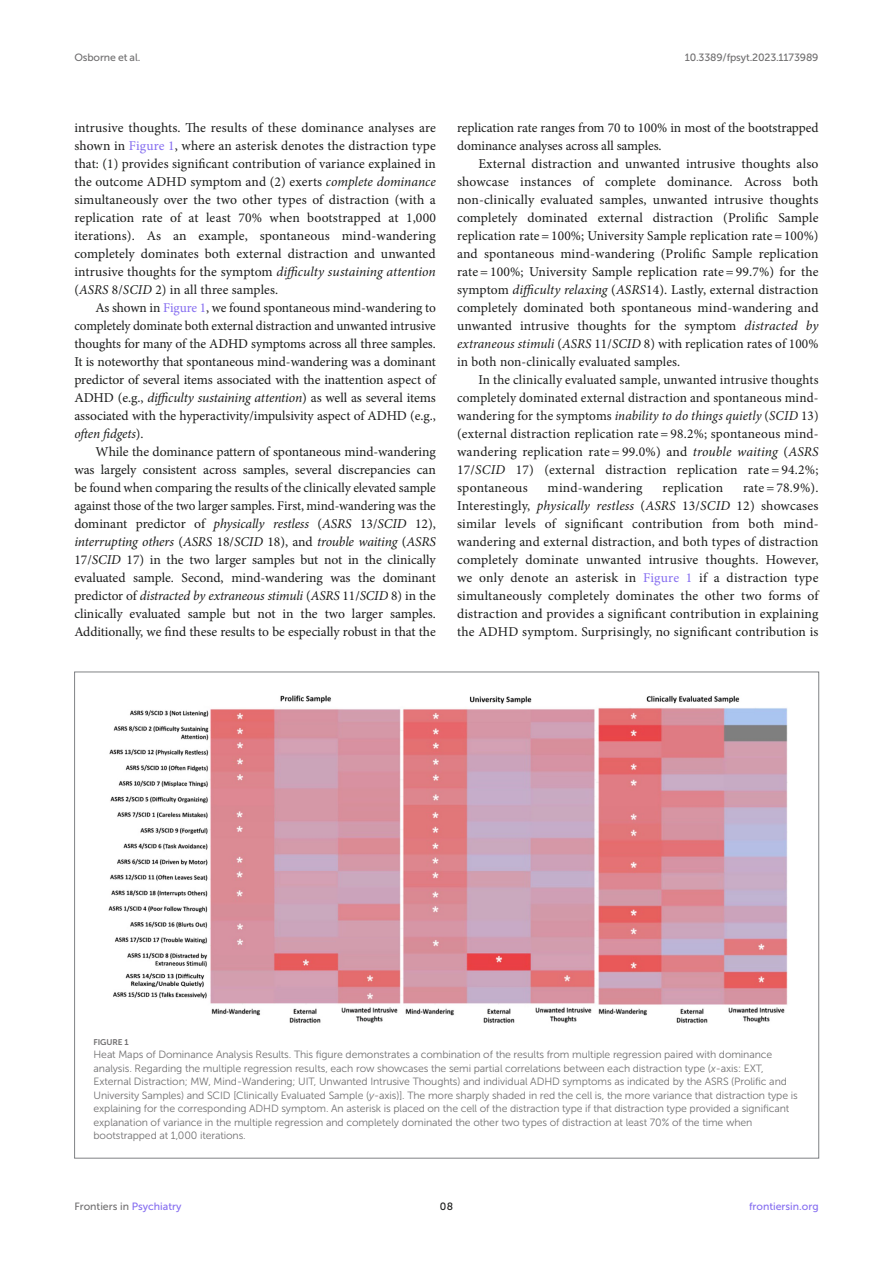
<style>
.page{position:relative;width:893px;height:1263px;background:#fff}
.page>*{position:absolute;margin:0;border:0;box-sizing:border-box;transform-origin:0 0}
.TEXT{font:13.5px/18px "Minion Pro";color:#1b1c1b;text-align:justify}
.TEXT_FLUSH{font:13.5px/18px "Minion Pro";letter-spacing:.01em;color:#1b1c1b;text-align:justify}
.FIG_LEG{font:10.5px/13.5px "Museo Sans 300";letter-spacing:-.01em;color:#706f70}
.t1{font:10.5px "Museo Sans 500";letter-spacing:-.015em;color:#706f70}
.t2{font:10.5px "Museo Sans 500";color:#856df0}
.t3{font:10.5px "Museo Sans 500";color:#1b1c1b}
.FIG_HD{font:8.25px "Museo Sans 700";letter-spacing:-.01em;color:#706f70}
.s1{color:#856df0}
.s2{font-style:italic}
</style>
<div class="page">
<img style="left:108px;top:695px;width:680px;height:328px">
<p class="t1" style="left:74px;top:51px;width:67px">Osborne et al.</p>
<p class="t1" style="left:685px;top:51px;width:135px">10.3389/fpsyt.2023.1173989</p>
<p class="TEXT_FLUSH" style="left:74px;top:119px;width:363px">intrusive thoughts. The results of these dominance analyses are shown in <span class="s1">Figure 1</span>, where an asterisk denotes the distraction type that: (1) provides significant contribution of variance explained in the outcome ADHD symptom and (2) exerts <span class="s2">complete dominance </span>simultaneously over the two other types of distraction (with a replication rate of at least 70% when bootstrapped at 1,000 iterations). As an example, spontaneous mind-wandering completely dominates both external distraction and unwanted intrusive thoughts for the symptom <span class="s2">difficulty sustaining attention </span>(<span class="s2">ASRS</span> 8/<span class="s2">SCID</span> 2) in all three samples.</p>
<p class="TEXT" style="left:74px;top:299px;width:363px;text-indent:21px">As shown in <span class="s1">Figure 1</span>, we found spontaneous mind-wandering to completely dominate both external distraction and unwanted intrusive thoughts for many of the ADHD symptoms across all three samples.<br>It is noteworthy that spontaneous mind-wandering was a dominant predictor of several items associated with the inattention aspect of ADHD (e.g., <span class="s2">difficulty sustaining attention</span>) as well as several items associated with the hyperactivity/impulsivity aspect of ADHD (e.g., <span class="s2">often fidgets</span>).</p>
<p class="TEXT" style="left:74px;top:443px;width:363px;text-indent:21px">While the dominance pattern of spontaneous mind-wandering was largely consistent across samples, several discrepancies can be found when comparing the results of the clinically elevated sample against those of the two larger samples. First, mind-wandering was the dominant predictor of <span class="s2">physically restless</span> (<span class="s2">ASRS</span> 13/<span class="s2">SCID</span> 12), <span class="s2">interrupting others</span> (<span class="s2">ASRS</span> 18/<span class="s2">SCID</span> 18), and <span class="s2">trouble waiting</span> (<span class="s2">ASRS </span>17/<span class="s2">SCID</span> 17) in the two larger samples but not in the clinically evaluated sample. Second, mind-wandering was the dominant predictor of <span class="s2">distracted by extraneous stimuli</span> (<span class="s2">ASRS</span> 11/<span class="s2">SCID</span> 8) in the clinically evaluated sample but not in the two larger samples.<br>Additionally, we find these results to be especially robust in that the</p>
<p class="TEXT" style="left:457px;top:119px;width:363px">replication rate ranges from 70 to 100% in most of the bootstrapped dominance analyses across all samples.</p>
<p class="TEXT" style="left:457px;top:155px;width:363px;text-indent:21px">External distraction and unwanted intrusive thoughts also showcase instances of complete dominance. Across both non-clinically evaluated samples, unwanted intrusive thoughts completely dominated external distraction (Prolific Sample replication rate=100%; University Sample replication rate =100%) and spontaneous mind-wandering (Prolific Sample replication rate=100%; University Sample replication rate =99.7%) for the symptom <span class="s2">difficulty relaxing</span> (<span class="s2">ASRS</span>14). Lastly, external distraction completely dominated both spontaneous mind-wandering and unwanted intrusive thoughts for the symptom <span class="s2">distracted by extraneous stimuli</span> (<span class="s2">ASRS</span> 11/<span class="s2">SCID</span> 8) with replication rates of 100% in both non-clinically evaluated samples.</p>
<p class="TEXT" style="left:457px;top:371px;width:363px;text-indent:21px">In the clinically evaluated sample, unwanted intrusive thoughts completely dominated external distraction and spontaneous mind&shy;wandering for the symptoms <span class="s2">inability to do things quietly</span> (<span class="s2">SCID</span> 13) (external distraction replication rate = 98.2%; spontaneous mind&shy;wandering replication rate = 99.0%) and <span class="s2">trouble waiting</span> (<span class="s2">ASRS </span>17/<span class="s2">SCID</span> 17) (external distraction replication rate = 94.2%; spontaneous</p>
<p class="TEXT" style="left:548px;top:479px;width:97px">mind-wandering</p>
<p class="TEXT" style="left:663px;top:479px;width:62px">replication</p>
<p class="TEXT" style="left:457px;top:479px;width:363px;text-indent:286px">rate = 78.9%).<br>Interestingly, <span class="s2">physically restless</span> (<span class="s2">ASRS</span> 13/<span class="s2">SCID</span> 12) showcases similar levels of significant contribution from both mind&shy;wandering and external distraction, and both types of distraction completely dominate unwanted intrusive thoughts. However, we only denote an asterisk in <span class="s1">Figure 1</span> if a distraction type simultaneously completely dominates the other two forms of distraction and provides a significant contribution in explaining the ADHD symptom. Surprisingly, no significant contribution is</p>
<p class="FIG_HD" style="left:94px;top:1037px;width:37px">FIGURE 1</p>
<p class="FIG_LEG" style="left:94px;top:1048px;width:706px">Heat Maps of Dominance Analysis Results. This figure demonstrates a combination of the results from multiple regression paired with dominance analysis. Regarding the multiple regression results, each row showcases the semi partial correlations between each distraction type (<span class="s2">x</span>-axis: EXT, External Distraction; MW, Mind-Wandering; UIT, Unwanted Intrusive Thoughts) and individual ADHD symptoms as indicated by the ASRS (Prolific and University Samples) and SCID [Clinically Evaluated Sample (<span class="s2">y</span>-axis)]. The more sharply shaded in red the cell is, the more variance that distraction type is explaining for the corresponding ADHD symptom. An asterisk is placed on the cell of the distraction type if that distraction type provided a significant explanation of variance in the multiple regression and completely dominated the other two types of distraction at least 70% of the time when bootstrapped at 1,000 iterations.</p>
<p class="t1" style="left:74px;top:1200px;width:109px">Frontiers in <span class="s1">Psychiatry</span></p>
<p class="t3" style="left:440px;top:1200px;width:15px">08</p>
<p class="t2" style="left:749px;top:1200px;width:71px">frontiersin.org</p>
</div>
